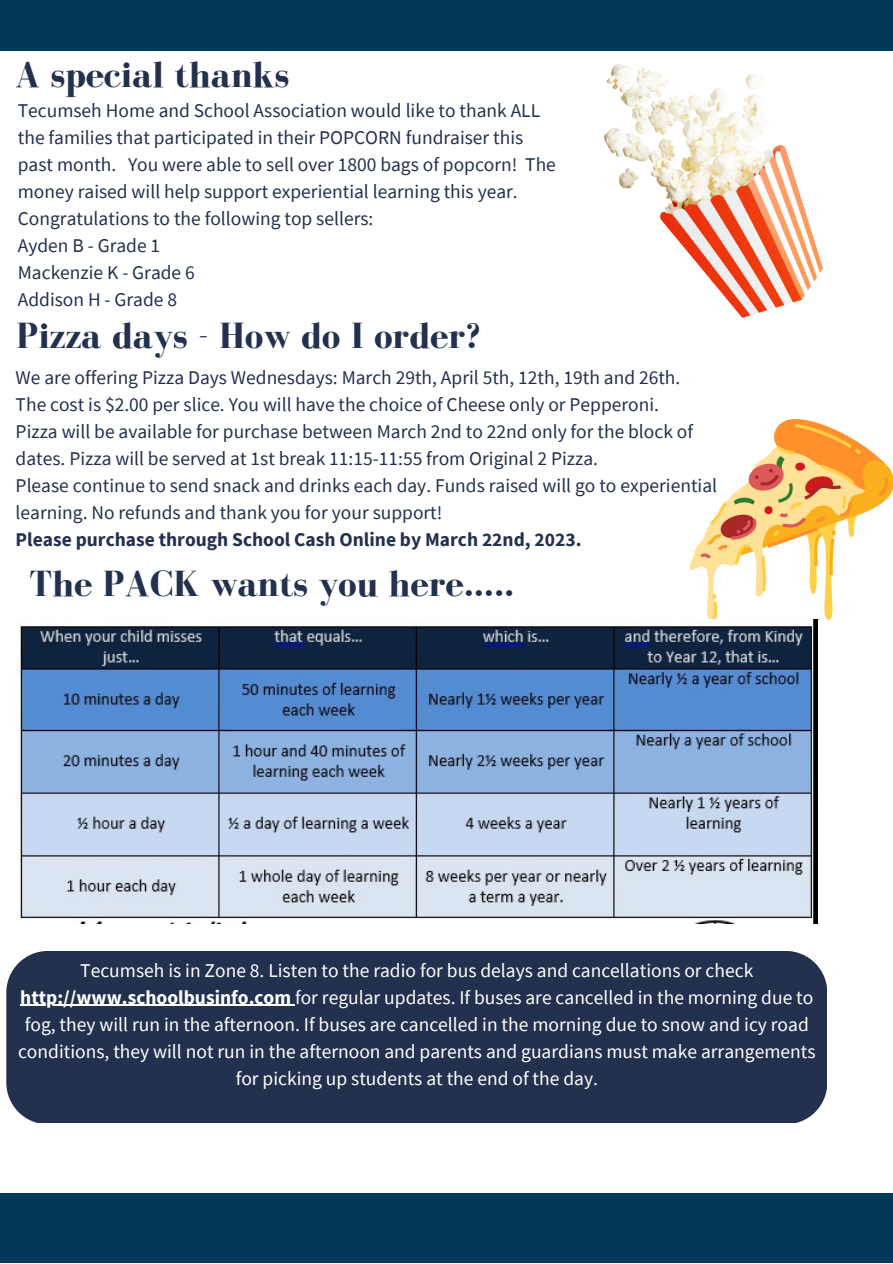
<style>
.page{position:relative;width:893px;height:1264px;background:#fff}
.page>*{position:absolute;margin:0;border:0;box-sizing:border-box;transform-origin:0 0}
.t1{font:700 37.5px "Bodoni FLF";color:#23304e}
.t2{font:19.5px/27px "Source Sans Pro";color:#23304e}
.t3{font:19.5px/27px "Source Sans Pro";color:#feffff;text-align:center}
.t4{font:700 19.5px "Source Sans Pro";color:#23304e}
.s1{font-weight:700}
</style>
<div class="page">
<div style="left:0;top:0;width:892px;height:51px;background:#033958"></div>
<div style="left:6px;top:951px;width:820px;height:171px;background:#23304e"></div>
<hr style="left:20px;top:1004px;width:271px;height:2px;background:#feffff">
<img style="left:690px;top:419px;width:202px;height:201px">
<img style="left:17px;top:619px;width:800px;height:304px">
<div style="left:0;top:1192px;width:892px;height:70px;background:#033958"></div>
<img style="left:605px;top:64px;width:217px;height:253px">
<h1 class="t1" style="left:15px;top:54px;width:276px">A special thanks</h1>
<p class="t2" style="left:18px;top:97px;width:539px">Tecumseh Home and School Association would like to thank ALL the families that participated in their POPCORN fundraiser this past month. You were able to sell over 1800 bags of popcorn! The money raised will help support experiential learning this year.<br>Congratulations to the following top sellers:<br>Ayden B - Grade 1<br>Mackenzie K - Grade 6<br>Addison H - Grade 8</p>
<h1 class="t1" style="left:17px;top:315px;width:465px">Pizza days - How do I order?</h1>
<p class="t2" style="left:16px;top:363px;width:703px">We are offering Pizza Days Wednesdays: March 29th, April 5th, 12th, 19th and 26th.<br>The cost is $2.00 per slice. You will have the choice of Cheese only or Pepperoni.<br>Pizza will be available for purchase between March 2nd to 22nd only for the block of dates. Pizza will be served at 1st break 11:15-11:55 from Original 2 Pizza.<br>Please continue to send snack and drinks each day. Funds raised will go to experiential learning. No refunds and thank you for your support!</p>
<p class="t4" style="left:16px;top:526px;width:567px">Please purchase through School Cash Online by March 22nd, 2023.</p>
<h1 class="t1" style="left:29px;top:563px;width:486px">The PACK wants you here.....</h1>
<p class="t3" style="left:18px;top:956px;width:798px">Tecumseh is in Zone 8. Listen to the radio for bus delays and cancellations or check <span class="s1">http://www.schoolbusinfo.com</span> for regular updates. If buses are cancelled in the morning due to fog, they will run in the afternoon. If buses are cancelled in the morning due to snow and icy road conditions, they will not run in the afternoon and parents and guardians must make arrangements for picking up students at the end of the day.</p>
</div>
